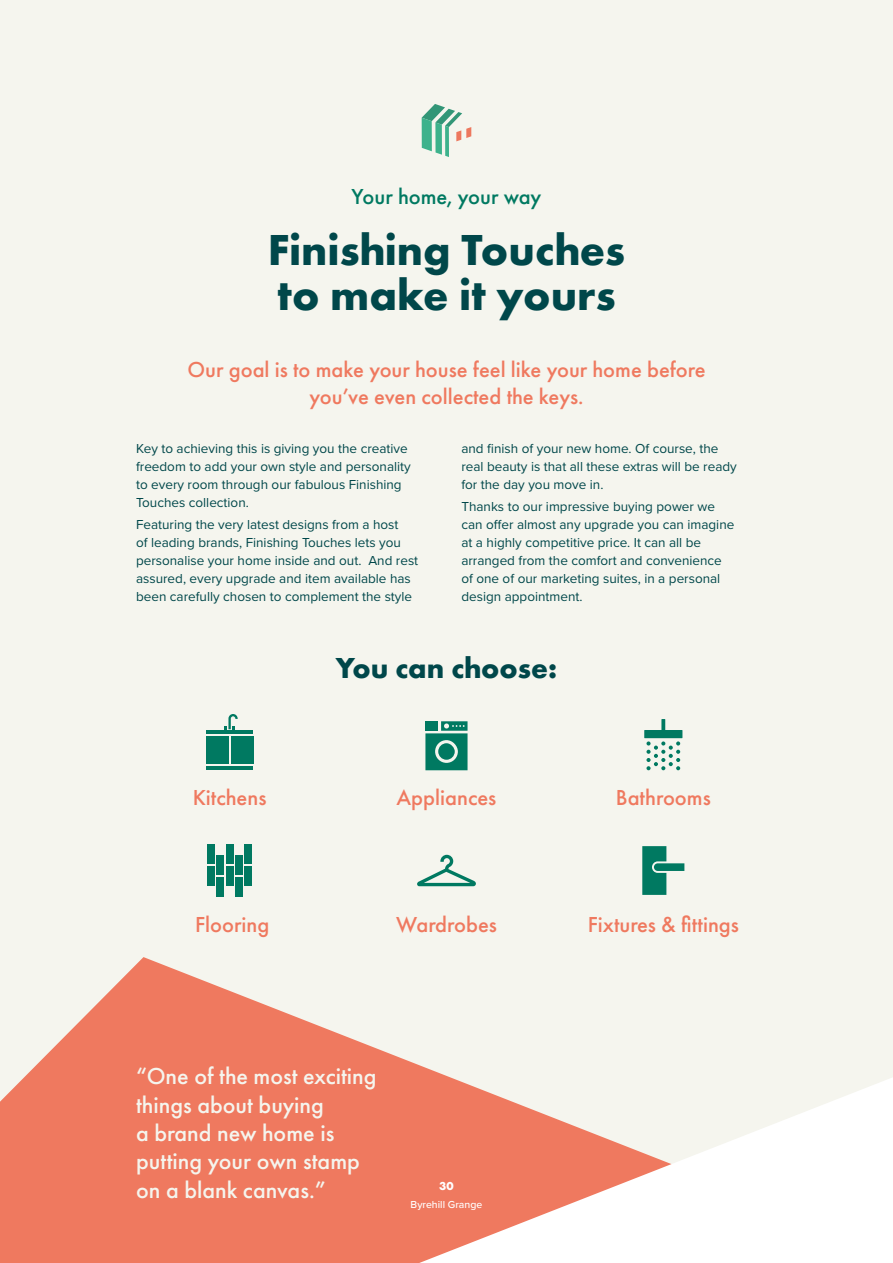
<style>
.page{position:relative;width:893px;height:1263px;background:#f5f5ee}
.page>*{position:absolute;margin:0;border:0;box-sizing:border-box;transform-origin:0 0}
.t1{font:700 45px/45px "Futura PT";color:#00474a}
.t2{font:700 30px "Futura PT";color:#00474a}
.t3{font:500 24px/28.5px "Futura PT";color:#f5f5ee}
.t4{font:500 22.5px/27px "Futura PT";color:#ef795f;text-align:center}
.t5{font:500 22.5px "Futura PT";color:#007961}
.t6{font:13.5px/18px "Proxima Nova";color:#00474a}
.t7{font:700 12px "Futura PT";color:#fff}
.t8{font:500 10.5px "Proxima Nova";color:#fff}
</style>
<div class="page">
<svg style="left:0;top:957px;width:449px;height:306px;fill:#ef795f"></svg>
<svg style="left:419px;top:1077px;width:474px;height:186px"></svg>
<svg style="left:422px;top:104px;width:49px;height:53px"></svg>
<svg style="left:642px;top:846px;width:42px;height:49px"></svg>
<div style="left:206px;top:736px;width:22px;height:28px;background:#007961"></div>
<div style="left:231px;top:736px;width:22px;height:28px;background:#007961"></div>
<hr style="left:206px;top:766px;width:47px;height:4px;background:#007961">
<hr style="left:206px;top:731px;width:47px;height:3px;background:#007961">
<svg style="left:225px;top:714px;width:13px;height:15px"></svg>
<svg style="left:425px;top:721px;width:42px;height:49px;background:#2d907b"></svg>
<svg style="left:644px;top:719px;width:38px;height:51px"></svg>
<div style="left:208px;top:844px;width:7px;height:20px;background:#007961"></div>
<div style="left:208px;top:866px;width:7px;height:20px;background:#007961"></div>
<div style="left:217px;top:855px;width:7px;height:20px;background:#007961"></div>
<div style="left:217px;top:877px;width:7px;height:20px;background:#007961"></div>
<div style="left:226px;top:844px;width:7px;height:20px;background:#007961"></div>
<div style="left:226px;top:866px;width:7px;height:20px;background:#007961"></div>
<div style="left:235px;top:855px;width:7px;height:20px;background:#007961"></div>
<div style="left:235px;top:877px;width:7px;height:20px;background:#007961"></div>
<div style="left:245px;top:844px;width:7px;height:20px;background:#007961"></div>
<div style="left:245px;top:866px;width:7px;height:20px;background:#007961"></div>
<svg style="left:417px;top:855px;width:59px;height:31px"></svg>
<h3 class="t5" style="left:351px;top:183px;width:191px">Your home, your way</h3>
<h1 class="t1" style="left:268px;top:226px;width:359px">Finishing Touches to make it yours</h1>
<h3 class="t4" style="left:187px;top:355px;width:519px">Our goal is to make your house feel like your home before you’ve even collected the keys.</h3>
<p class="t6" style="left:136px;top:439px;width:276px">Key to achieving this is giving you the creative freedom to add your own style and personality to every room through our fabulous Finishing Touches collection.</p>
<p class="t6" style="left:136px;top:515px;width:284px">Featuring the very latest designs from a host<br>of leading brands, Finishing Touches lets you personalise your home inside and out. And rest assured, every upgrade and item available has been carefully chosen to complement the style</p>
<p class="t6" style="left:461px;top:439px;width:277px">and finish of your new home. Of course, the real beauty is that all these extras will be ready for the day you move in.</p>
<p class="t6" style="left:461px;top:497px;width:274px">Thanks to our impressive buying power we can offer almost any upgrade you can imagine at a highly competitive price. It can all be arranged from the comfort and convenience of one of our marketing suites, in a personal design appointment.</p>
<h3 class="t4" style="left:193px;top:784px;width:75px">Kitchens</h3>
<h3 class="t4" style="left:195px;top:911px;width:76px">Flooring</h3>
<h2 class="t2" style="left:336px;top:649px;width:223px">You can choose:</h2>
<h3 class="t4" style="left:397px;top:784px;width:101px">Appliances</h3>
<h3 class="t4" style="left:396px;top:911px;width:102px">Wardrobes</h3>
<h3 class="t4" style="left:616px;top:784px;width:96px">Bathrooms</h3>
<h3 class="t4" style="left:588px;top:911px;width:153px">Fixtures &amp; fittings</h3>
<h3 class="t3" style="left:136px;top:1062px;width:242px">“One of the most exciting things about buying<br>a brand new home is putting your own stamp on a blank canvas.”</h3>
<p class="t7" style="left:439px;top:1178px;width:16px">30</p>
<p class="t8" style="left:411px;top:1196px;width:73px">Byrehill Grange</p>
</div>
